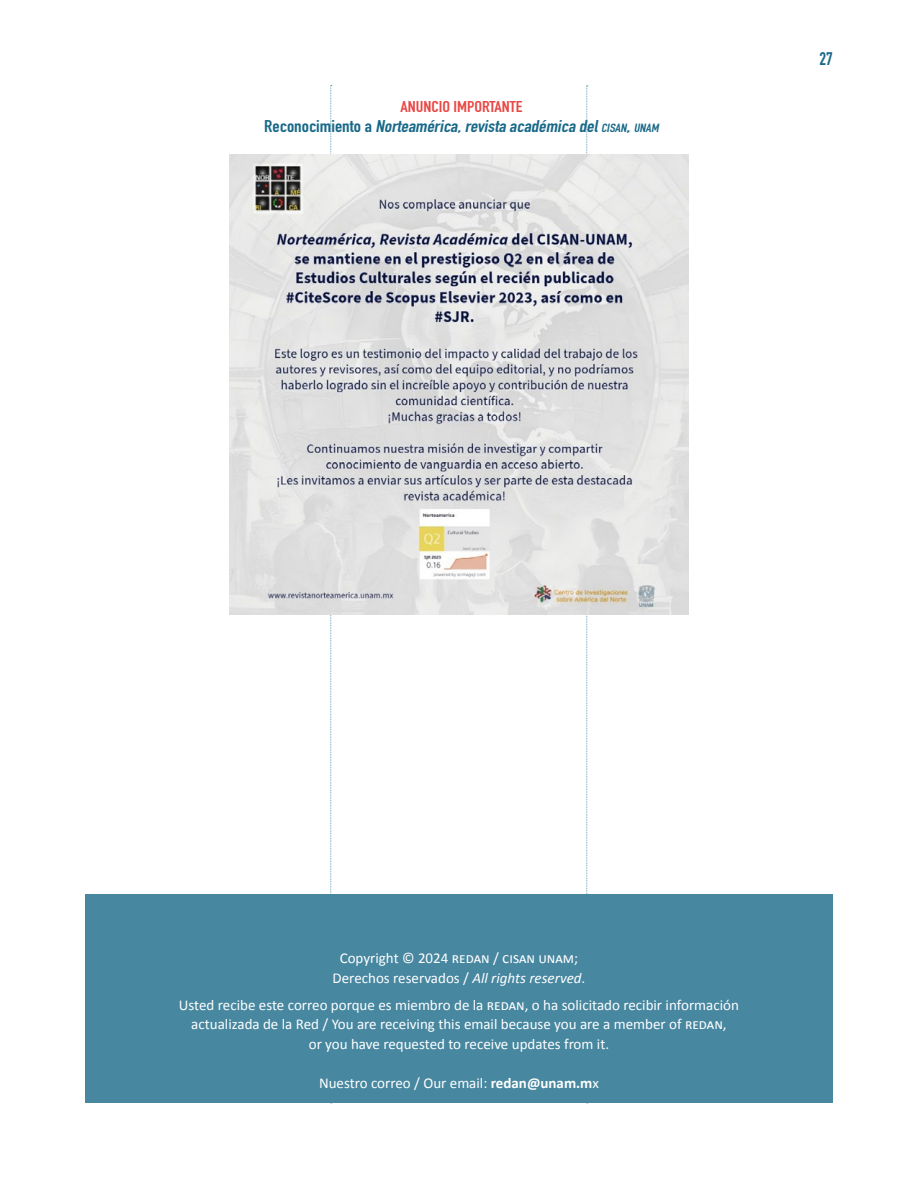
<style>
.page{position:relative;width:918px;height:1188px;background:#fff}
.page>*{position:absolute;margin:0;border:0;box-sizing:border-box;transform-origin:0 0}
.t1{font:700 18px "DIN Condensed";color:#196988}
.t2{font:italic 700 16.8px "DIN Condensed";color:#196988;scale:1.16 1}
.t3{font:700 15.45px "DIN Condensed";color:#e94845;scale:1.16 1}
.t4{font:15px/19.5px "Calibri";color:#fff;text-align:center}
.s1{font-style:normal}
.s2{font-size:11.7px}
.s3{font-style:inherit}
.s4{font-style:italic}
.s5{font-weight:700}
</style>
<div class="page">
<svg style="left:330px;top:85px;width:2px;height:1019px"></svg>
<svg style="left:586px;top:85px;width:2px;height:1019px"></svg>
<img style="left:229px;top:155px;width:460px;height:459px">
<div style="left:85px;top:895px;width:748px;height:208px;background:#4787a0"></div>
<p class="t3" style="left:401px;top:97px;width:107px">ANUNCIO IMPORTANTE</p>
<p class="t2" style="left:264px;top:115px;width:344px"><span class="s1">R e c o n o c i m i e n t o a</span> Norteamérica,revistaacadémicadel<span class="s2">CISAN</span><span class="s3">,</span><span class="s2">UNAM</span></p>
<p class="t1" style="left:820px;top:47px;width:15px">27</p>
<p class="t4" style="left:333px;top:948px;width:254px">Copyright © 2024 redan / cisan unam;<br>Derechos reservados / <span class="s4">All rights reserved</span>.</p>
<p class="t4" style="left:179px;top:994px;width:561px">Usted recibe este correo porque es miembro de la redan, o ha solicitado recibir información actualizada de la Red / You are receiving this email because you are a member of redan,<br>or you have requested to receive updates from it.</p>
<p class="t4" style="left:319px;top:1072px;width:281px">Nuestro correo / Our email: <span class="s5">redan@unam.m</span>x</p>
</div>
